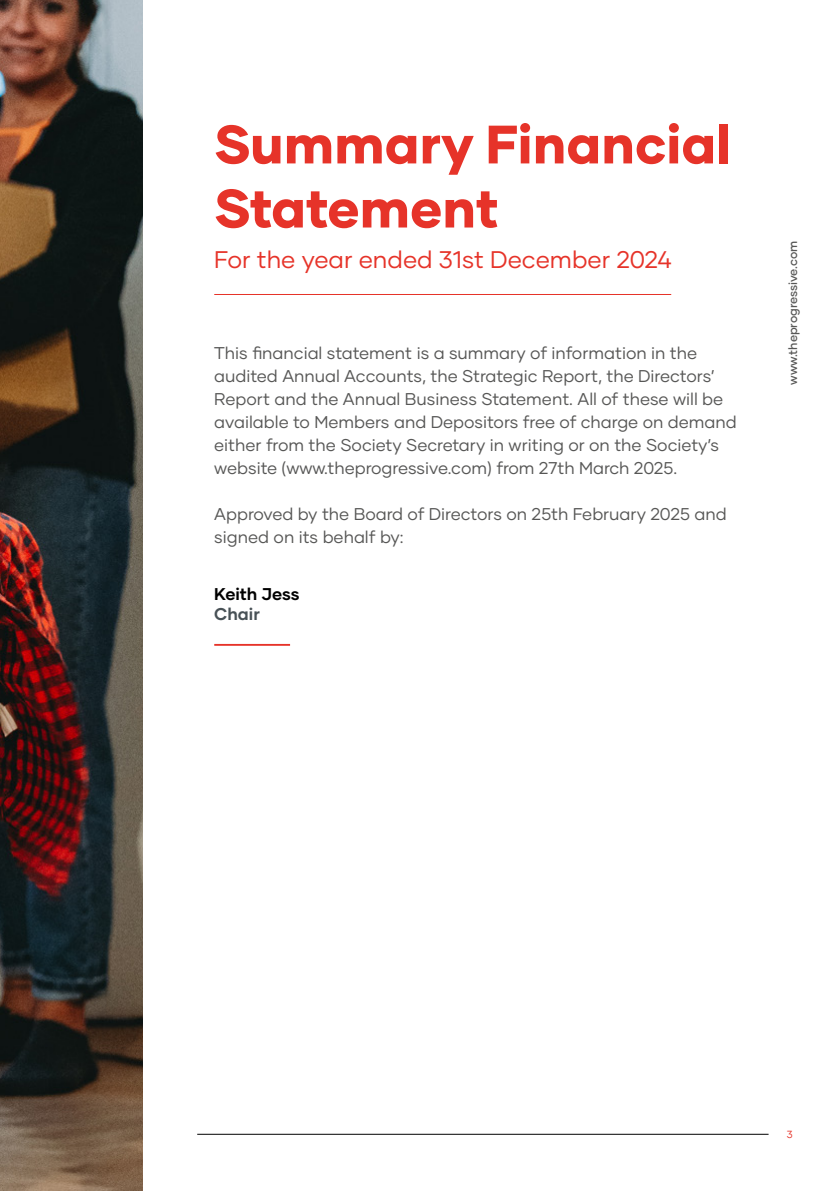
<style>
.page{position:relative;width:840px;height:1191px;background:#fff}
.page>*{position:absolute;margin:0;border:0;box-sizing:border-box;transform-origin:0 0}
.t1{font:800 54px/64px "Gilmer";color:#e63329}
.t2{font:24px "Gilmer";color:#e63329}
.t3{font:17px/23px "Gilmer";color:#575756}
.t4{font:700 17px "Gilmer";letter-spacing:-.005em;color:#000}
.t5{font:700 17px "Gilmer";color:#485156}
.t6{font:500 12px "Gilmer";color:#575756}
.t7{font:10.4px "Gilmer";color:#e63329}
</style>
<div class="page">
<hr style="left:197px;top:1134px;width:571px;height:1px;background:#000">
<img style="left:0;top:0;width:143px;height:1191px">
<hr style="left:214px;top:294px;width:456px;height:1px;background:#e63329">
<hr style="left:214px;top:644px;width:76px;height:2px;background:#e63329">
<h1 class="t1" style="left:214px;top:112px;width:518px">Summary Financial<br>Statement</h1>
<h2 class="t2" style="left:214px;top:244px;width:459px">For the year ended 31st December 2024</h2>
<p class="t3" style="left:214px;top:341px;width:524px">This financial statement is a summary of information in the audited Annual Accounts, the Strategic Report, the Directors’ Report and the Annual Business Statement. All of these will be available to Members and Depositors free of charge on demand either from the Society Secretary in writing or on the Society’s website (www.theprogressive.com) from 27th March 2025.</p>
<p class="t3" style="left:214px;top:502px;width:513px">Approved by the Board of Directors on 25th February 2025 and signed on its behalf by:</p>
<p class="t4" style="left:214px;top:584px;width:87px">Keith Jess</p>
<p class="t5" style="left:214px;top:604px;width:47px">Chair</p>
<p class="t6" style="left:785px;top:385px;width:145px;rotate:-90deg">www.theprogressive.com</p>
<p class="t7" style="left:786px;top:1127px;width:7px">3</p>
</div>
